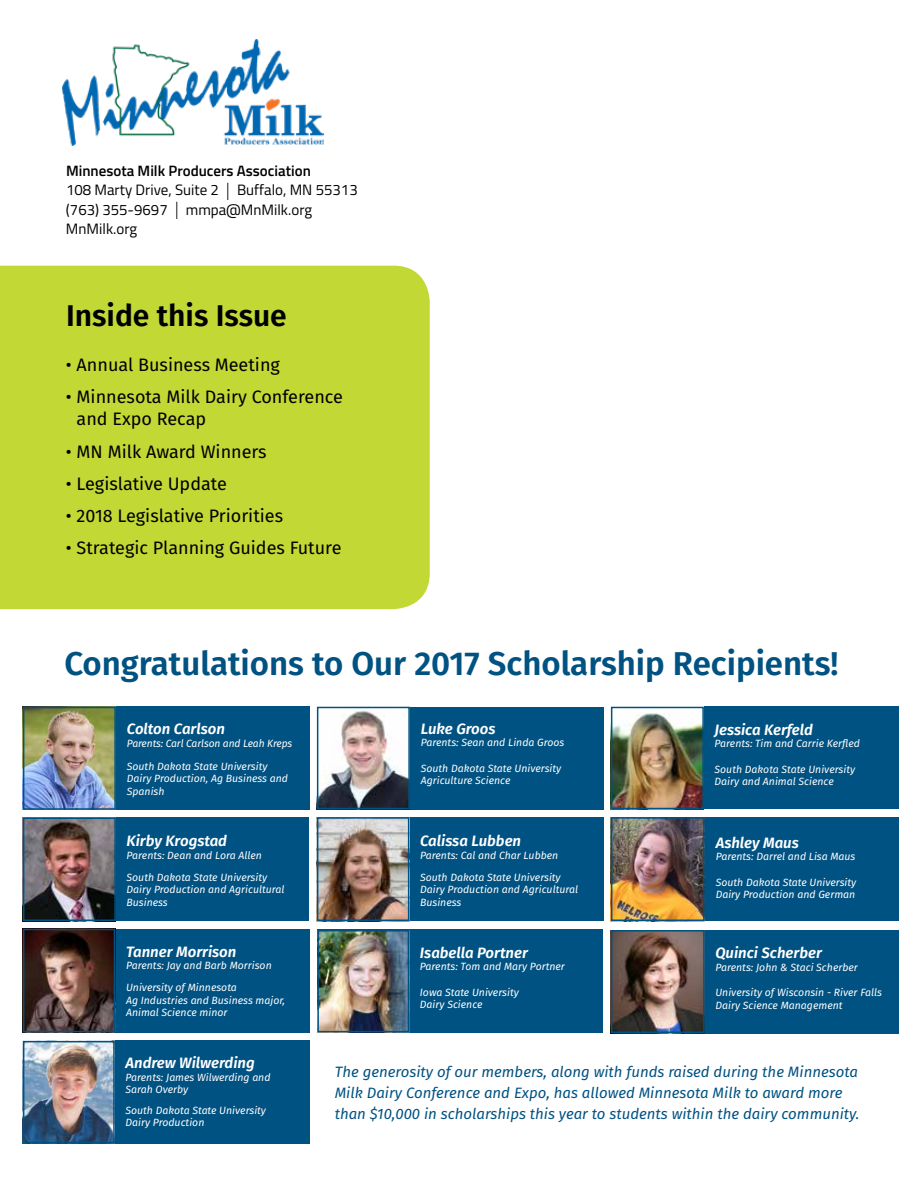
<style>
.page{position:relative;width:918px;height:1188px;background:#fff}
.page>*{position:absolute;margin:0;border:0;box-sizing:border-box;transform-origin:0 0}
.t1{font:600 33px "Fira Sans";color:#005282}
.t2{font:600 30px "Fira Sans";color:#000}
.t3{font:18px/22.5px "Fira Sans";color:#000}
.t4{font:italic 15px/21px "Fira Sans";color:#005282}
.t5{font:italic 600 15px "Fira Sans";color:#fff}
.t6{font:15px/19.5px "Titillium Web";color:#000}
.t7{font:italic 10.5px/12.6px "Fira Sans";color:#fff}
.s1{font-weight:600}
.s2{font-weight:100;font-size:23.7px}
</style>
<div class="page">
<div style="left:0;top:266px;width:430px;height:343px;background:#c1d835"></div>
<img style="left:62px;top:39px;width:262px;height:107px">
<div style="left:23px;top:707px;width:287px;height:103px;background:#005282"></div>
<div style="left:317px;top:707px;width:286px;height:102px;background:#005282"></div>
<div style="left:611px;top:707px;width:287px;height:102px;background:#005282"></div>
<div style="left:317px;top:817px;width:287px;height:104px;background:#005282"></div>
<div style="left:23px;top:818px;width:286px;height:103px;background:#005282"></div>
<img style="left:320px;top:820px;width:86px;height:98px">
<div style="left:317px;top:817px;width:92px;height:104px;border:2px solid #005282"></div>
<img style="left:26px;top:821px;width:87px;height:97px">
<div style="left:23px;top:818px;width:93px;height:103px;border:2px solid #005282"></div>
<img style="left:614px;top:710px;width:87px;height:96px">
<div style="left:611px;top:707px;width:93px;height:102px;border:2px solid #005282"></div>
<img style="left:320px;top:710px;width:87px;height:96px">
<div style="left:317px;top:707px;width:93px;height:102px;border:2px solid #005282"></div>
<img style="left:26px;top:710px;width:87px;height:97px">
<div style="left:23px;top:707px;width:93px;height:103px;border:2px solid #005282"></div>
<div style="left:611px;top:817px;width:287px;height:104px;background:#005282"></div>
<div style="left:22px;top:929px;width:288px;height:103px;background:#005282"></div>
<div style="left:317px;top:930px;width:286px;height:103px;background:#005282"></div>
<div style="left:23px;top:1040px;width:287px;height:104px;background:#005282"></div>
<div style="left:612px;top:930px;width:286px;height:103px;background:#005282"></div>
<img style="left:26px;top:1044px;width:86px;height:96px">
<div style="left:23px;top:1041px;width:92px;height:102px;border:2px solid #005282"></div>
<img style="left:614px;top:933px;width:88px;height:97px">
<div style="left:611px;top:930px;width:94px;height:103px;border:2px solid #005282"></div>
<img style="left:320px;top:933px;width:86px;height:96px">
<div style="left:317px;top:930px;width:92px;height:102px;border:2px solid #005282"></div>
<img style="left:26px;top:932px;width:86px;height:97px">
<div style="left:23px;top:929px;width:92px;height:103px;border:2px solid #005282"></div>
<img style="left:614px;top:820px;width:88px;height:98px">
<div style="left:611px;top:817px;width:94px;height:104px;border:2px solid #005282"></div>
<h3 class="t6" style="left:66px;top:160px;width:293px"><span class="s1">Minnesota Milk Producers Association<br></span>108 Marty Drive, Suite 2 <span class="s2">l</span> Buffalo, MN 55313 (763) 355-9697 <span class="s2">l</span> mmpa@MnMilk.org<br>MnMilk.org</h3>
<h2 class="t2" style="left:66px;top:291px;width:222px">Inside this Issue</h2>
<h3 class="t3" style="left:66px;top:353px;width:216px">• Annual Business Meeting</h3>
<h3 class="t3" style="left:77px;top:385px;width:268px;text-indent:-11px">• Minnesota Milk Dairy Conference and Expo Recap</h3>
<h3 class="t3" style="left:66px;top:440px;width:202px">• MN Milk Award Winners</h3>
<h3 class="t3" style="left:66px;top:472px;width:163px">• Legislative Update</h3>
<h3 class="t3" style="left:66px;top:504px;width:219px">• 2018 Legislative Priorities</h3>
<h3 class="t3" style="left:66px;top:536px;width:277px">• Strategic Planning Guides Future</h3>
<h1 class="t1" style="left:64px;top:637px;width:776px">Congratulations to Our 2017 Scholarship Recipients!</h1>
<h3 class="t5" style="left:127px;top:717px;width:100px">Colton Carlson</h3>
<p class="t7" style="left:127px;top:731px;width:167px;line-height:23px">Parents: Carl Carlson and Leah Kreps<br>South Dakota State University</p>
<p class="t7" style="left:127px;top:772px;width:163px">Dairy Production, Ag Business and<br>Spanish</p>
<h3 class="t5" style="left:127px;top:829px;width:102px">Kirby Krogstad</h3>
<p class="t7" style="left:127px;top:844px;width:142px;line-height:21.8px">Parents: Dean and Lora Allen<br>South Dakota State University</p>
<p class="t7" style="left:127px;top:883px;width:160px">Dairy Production and Agricultural<br>Business</p>
<h3 class="t5" style="left:126px;top:939px;width:112px">Tanner Morrison</h3>
<p class="t7" style="left:126px;top:955px;width:147px;line-height:21.8px">Parents: Jay and Barb Morrison<br>University of Minnesota</p>
<p class="t7" style="left:126px;top:994px;width:161px">Ag Industries and Business major,<br>Animal Science minor</p>
<h3 class="t5" style="left:125px;top:1050px;width:131px">Andrew Wilwerding</h3>
<p class="t7" style="left:125px;top:1070px;width:147px">Parents: James Wilwerding and<br>Sarah Overby</p>
<p class="t7" style="left:125px;top:1104px;width:142px">South Dakota State University<br>Dairy Production</p>
<h3 class="t5" style="left:421px;top:716px;width:76px">Luke Groos</h3>
<p class="t7" style="left:421px;top:736px;width:145px">Parents: Sean and Linda Groos</p>
<p class="t7" style="left:421px;top:761px;width:142px">South Dakota State University<br>Agriculture Science</p>
<h3 class="t5" style="left:420px;top:829px;width:103px">Calissa Lubben</h3>
<p class="t7" style="left:420px;top:844px;width:142px;line-height:21.8px">Parents: Cal and Char Lubben<br>South Dakota State University</p>
<p class="t7" style="left:420px;top:883px;width:160px">Dairy Production and Agricultural<br>Business</p>
<h3 class="t5" style="left:420px;top:940px;width:110px">Isabella Portner</h3>
<p class="t7" style="left:420px;top:960px;width:147px">Parents: Tom and Mary Portner</p>
<p class="t7" style="left:420px;top:985px;width:100px">Iowa State University<br>Dairy Science</p>
<h3 class="t5" style="left:715px;top:717px;width:100px">Jessica Kerfeld</h3>
<p class="t7" style="left:715px;top:737px;width:147px">Parents: Tim and Carrie Kerfled</p>
<p class="t7" style="left:715px;top:762px;width:142px">South Dakota State University<br>Dairy and Animal Science</p>
<h3 class="t5" style="left:716px;top:830px;width:85px">Ashley Maus</h3>
<p class="t7" style="left:716px;top:850px;width:141px">Parents: Darrel and Lisa Maus</p>
<p class="t7" style="left:716px;top:875px;width:142px">South Dakota State University<br>Dairy Production and German</p>
<h3 class="t5" style="left:715px;top:941px;width:108px">Quinci Scherber</h3>
<p class="t7" style="left:715px;top:961px;width:144px">Parents: John &amp; Staci Scherber</p>
<p class="t7" style="left:715px;top:986px;width:168px">University of Wisconsin - River Falls<br>Dairy Science Management</p>
<h3 class="t4" style="left:335px;top:1061px;width:526px">The generosity of our members, along with funds raised during the Minnesota<br>Milk Dairy Conference and Expo, has allowed Minnesota Milk to award more than $10,000 in scholarships this year to students within the dairy community.</h3>
</div>
